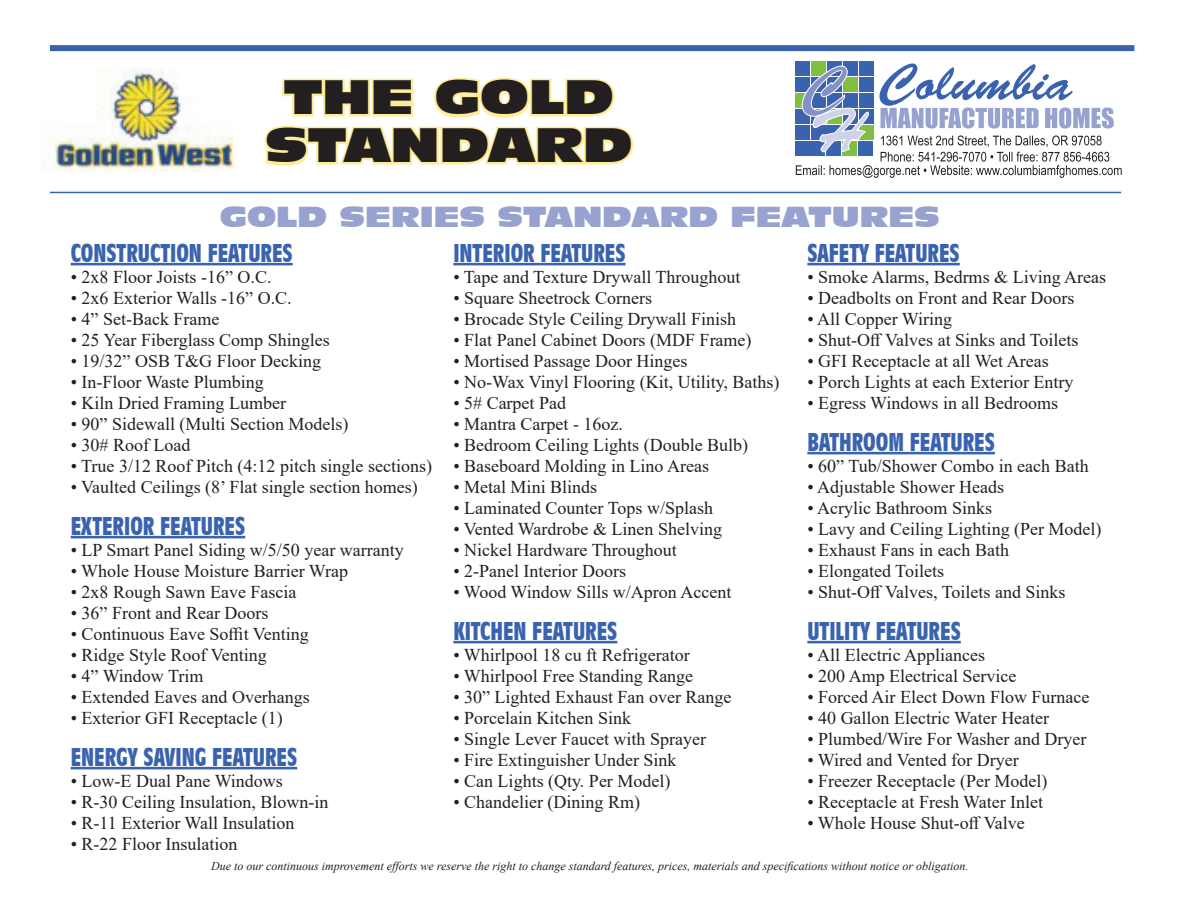
<style>
.page{position:relative;width:1188px;height:918px;background:#fff}
.page>*{position:absolute;margin:0;border:0;box-sizing:border-box;transform-origin:0 0}
.t1{font:45px/48px "Incised 901 BT Nord";color:#231f20;text-align:center}
.t2{font:27px "Incised 901 BT Nord";color:#97a2d1}
.t3{font:700 condensed 24px "Incised 901 BT";color:#3a63af}
.t4{font:18px "Times New Roman";color:#231f20}
.t5{font:italic 12px "Times New Roman";color:#231f20}
</style>
<div class="page">
<svg style="left:264px;top:77px;width:369px;height:89px"></svg>
<hr style="left:71px;top:263px;width:222px;height:2px;background:#3a63af">
<hr style="left:71px;top:536px;width:174px;height:2px;background:#3a63af">
<hr style="left:71px;top:767px;width:226px;height:2px;background:#3a63af">
<hr style="left:453px;top:263px;width:173px;height:2px;background:#3a63af">
<hr style="left:453px;top:641px;width:164px;height:2px;background:#3a63af">
<hr style="left:807px;top:263px;width:153px;height:2px;background:#3a63af">
<hr style="left:807px;top:452px;width:188px;height:2px;background:#3a63af">
<hr style="left:807px;top:641px;width:154px;height:2px;background:#3a63af">
<div style="left:795px;top:62px;width:15px;height:14px;background:#3a63af"></div>
<div style="left:811px;top:62px;width:15px;height:14px;background:#7fbf41"></div>
<div style="left:827px;top:62px;width:15px;height:14px;background:#3a63af"></div>
<div style="left:843px;top:62px;width:15px;height:14px;background:#3a63af"></div>
<div style="left:795px;top:78px;width:15px;height:14px;background:#3a63af"></div>
<div style="left:795px;top:94px;width:15px;height:14px;background:#7fbf41"></div>
<div style="left:795px;top:110px;width:15px;height:14px;background:#3a63af"></div>
<div style="left:795px;top:125px;width:15px;height:15px;background:#3a63af"></div>
<div style="left:795px;top:141px;width:14px;height:15px;background:#3a63af"></div>
<div style="left:859px;top:62px;width:15px;height:14px;background:#3a63af"></div>
<hr style="left:50px;top:192px;width:1071px;height:1px;background:#3a63af">
<div style="left:50px;top:45px;width:1084px;height:6px;background:#3a63af"></div>
<img style="left:41px;top:69px;width:192px;height:102px">
<svg style="left:796px;top:63px;width:326px;height:115px"></svg>
<h1 class="t1" style="left:265px;top:73px;width:369px">THE GOLD<br>STANDARD</h1>
<h2 class="t2" style="left:220px;top:200px;width:307px">GOLD SERIES STANDARD</h2>
<h2 class="t2" style="left:730px;top:200px;width:209px">FEATURES</h2>
<h3 class="t3" style="left:71px;top:239px;width:223px">CONSTRUCTION FEATURES</h3>
<p class="t4" style="left:71px;top:264px;width:202px">• 2x8 Floor Joists -16” O.C.</p>
<p class="t4" style="left:71px;top:285px;width:222px">• 2x6 Exterior Walls -16” O.C.</p>
<p class="t4" style="left:71px;top:306px;width:150px">• 4” Set-Back Frame</p>
<p class="t4" style="left:71px;top:327px;width:260px">• 25 Year Fiberglass Comp Shingles</p>
<p class="t4" style="left:71px;top:348px;width:252px">• 19/32” OSB T&amp;G Floor Decking</p>
<p class="t4" style="left:71px;top:369px;width:195px">• In-Floor Waste Plumbing</p>
<p class="t4" style="left:71px;top:390px;width:217px">• Kiln Dried Framing Lumber</p>
<p class="t4" style="left:71px;top:411px;width:279px">• 90” Sidewall (Multi Section Models)</p>
<p class="t4" style="left:71px;top:432px;width:121px">• 30# Roof Load</p>
<p class="t4" style="left:71px;top:453px;width:363px">• True 3/12 Roof Pitch (4:12 pitch single sections)</p>
<p class="t4" style="left:71px;top:474px;width:349px">• Vaulted Ceilings (8’ Flat single section homes)</p>
<h3 class="t3" style="left:71px;top:512px;width:176px">EXTERIOR FEATURES</h3>
<p class="t4" style="left:71px;top:537px;width:335px">• LP Smart Panel Siding w/5/50 year warranty</p>
<p class="t4" style="left:71px;top:558px;width:279px">• Whole House Moisture Barrier Wrap</p>
<p class="t4" style="left:71px;top:579px;width:227px">• 2x8 Rough Sawn Eave Fascia</p>
<p class="t4" style="left:71px;top:600px;width:199px">• 36” Front and Rear Doors</p>
<p class="t4" style="left:71px;top:621px;width:240px">• Continuous Eave Soffit Venting</p>
<p class="t4" style="left:71px;top:642px;width:197px">• Ridge Style Roof Venting</p>
<p class="t4" style="left:71px;top:663px;width:134px">• 4” Window Trim</p>
<p class="t4" style="left:71px;top:684px;width:241px">• Extended Eaves and Overhangs</p>
<p class="t4" style="left:71px;top:705px;width:214px">• Exterior GFI Receptacle (1)</p>
<h3 class="t3" style="left:71px;top:743px;width:228px">ENERGY SAVING FEATURES</h3>
<p class="t4" style="left:71px;top:768px;width:214px">• Low-E Dual Pane Windows</p>
<p class="t4" style="left:71px;top:789px;width:259px">• R-30 Ceiling Insulation, Blown-in</p>
<p class="t4" style="left:71px;top:810px;width:225px">• R-11 Exterior Wall Insulation</p>
<p class="t4" style="left:71px;top:831px;width:168px">• R-22 Floor Insulation</p>
<h3 class="t3" style="left:453px;top:239px;width:174px">INTERIOR FEATURES</h3>
<p class="t4" style="left:453px;top:264px;width:289px">• Tape and Texture Drywall Throughout</p>
<p class="t4" style="left:453px;top:285px;width:200px">• Square Sheetrock Corners</p>
<p class="t4" style="left:453px;top:306px;width:284px">• Brocade Style Ceiling Drywall Finish</p>
<p class="t4" style="left:453px;top:327px;width:300px">• Flat Panel Cabinet Doors (MDF Frame)</p>
<p class="t4" style="left:453px;top:348px;width:236px">• Mortised Passage Door Hinges</p>
<p class="t4" style="left:453px;top:369px;width:328px">• No-Wax Vinyl Flooring (Kit, Utility, Baths)</p>
<p class="t4" style="left:453px;top:390px;width:114px">• 5# Carpet Pad</p>
<p class="t4" style="left:453px;top:411px;width:171px">• Mantra Carpet - 16oz.</p>
<p class="t4" style="left:453px;top:432px;width:296px">• Bedroom Ceiling Lights (Double Bulb)</p>
<p class="t4" style="left:453px;top:453px;width:257px">• Baseboard Molding in Lino Areas</p>
<p class="t4" style="left:453px;top:474px;width:145px">• Metal Mini Blinds</p>
<p class="t4" style="left:453px;top:495px;width:261px">• Laminated Counter Tops w/Splash</p>
<p class="t4" style="left:453px;top:516px;width:270px">• Vented Wardrobe &amp; Linen Shelving</p>
<p class="t4" style="left:453px;top:537px;width:225px">• Nickel Hardware Throughout</p>
<p class="t4" style="left:453px;top:558px;width:174px">• 2-Panel Interior Doors</p>
<p class="t4" style="left:453px;top:579px;width:279px">• Wood Window Sills w/Apron Accent</p>
<h3 class="t3" style="left:453px;top:617px;width:165px">KITCHEN FEATURES</h3>
<p class="t4" style="left:453px;top:642px;width:238px">• Whirlpool 18 cu ft Refrigerator</p>
<p class="t4" style="left:453px;top:663px;width:241px">• Whirlpool Free Standing Range</p>
<p class="t4" style="left:453px;top:684px;width:280px">• 30” Lighted Exhaust Fan over Range</p>
<p class="t4" style="left:453px;top:705px;width:179px">• Porcelain Kitchen Sink</p>
<p class="t4" style="left:453px;top:726px;width:254px">• Single Lever Faucet with Sprayer</p>
<p class="t4" style="left:453px;top:747px;width:225px">• Fire Extinguisher Under Sink</p>
<p class="t4" style="left:453px;top:768px;width:219px">• Can Lights (Qty. Per Model)</p>
<p class="t4" style="left:453px;top:789px;width:188px">• Chandelier (Dining Rm)</p>
<h3 class="t3" style="left:807px;top:239px;width:154px">SAFETY FEATURES</h3>
<p class="t4" style="left:807px;top:264px;width:300px">• Smoke Alarms, Bedrms &amp; Living Areas</p>
<p class="t4" style="left:807px;top:285px;width:269px">• Deadbolts on Front and Rear Doors</p>
<p class="t4" style="left:807px;top:306px;width:146px">• All Copper Wiring</p>
<p class="t4" style="left:807px;top:327px;width:273px">• Shut-Off Valves at Sinks and Toilets</p>
<p class="t4" style="left:807px;top:348px;width:243px">• GFI Receptacle at all Wet Areas</p>
<p class="t4" style="left:807px;top:369px;width:268px">• Porch Lights at each Exterior Entry</p>
<p class="t4" style="left:807px;top:390px;width:252px">• Egress Windows in all Bedrooms</p>
<h3 class="t3" style="left:807px;top:428px;width:189px">BATHROOM FEATURES</h3>
<p class="t4" style="left:807px;top:453px;width:283px">• 60” Tub/Shower Combo in each Bath</p>
<p class="t4" style="left:807px;top:474px;width:198px">• Adjustable Shower Heads</p>
<p class="t4" style="left:807px;top:495px;width:186px">• Acrylic Bathroom Sinks</p>
<p class="t4" style="left:807px;top:516px;width:296px">• Lavy and Ceiling Lighting (Per Model)</p>
<p class="t4" style="left:807px;top:537px;width:203px">• Exhaust Fans in each Bath</p>
<p class="t4" style="left:807px;top:558px;width:138px">• Elongated Toilets</p>
<p class="t4" style="left:807px;top:579px;width:260px">• Shut-Off Valves, Toilets and Sinks</p>
<h3 class="t3" style="left:807px;top:617px;width:155px">UTILITY FEATURES</h3>
<p class="t4" style="left:807px;top:642px;width:179px">• All Electric Appliances</p>
<p class="t4" style="left:807px;top:663px;width:211px">• 200 Amp Electrical Service</p>
<p class="t4" style="left:807px;top:684px;width:284px">• Forced Air Elect Down Flow Furnace</p>
<p class="t4" style="left:807px;top:705px;width:243px">• 40 Gallon Electric Water Heater</p>
<p class="t4" style="left:807px;top:726px;width:281px">• Plumbed/Wire For Washer and Dryer</p>
<p class="t4" style="left:807px;top:747px;width:213px">• Wired and Vented for Dryer</p>
<p class="t4" style="left:807px;top:768px;width:242px">• Freezer Receptacle (Per Model)</p>
<p class="t4" style="left:807px;top:789px;width:237px">• Receptacle at Fresh Water Inlet</p>
<p class="t4" style="left:807px;top:810px;width:219px">• Whole House Shut-off Valve</p>
<p class="t5" style="left:211px;top:858px;width:759px">Due to our continuous improvement efforts we reserve the right to change standard features, prices, materials and specifications without notice or obligation.</p>
</div>
